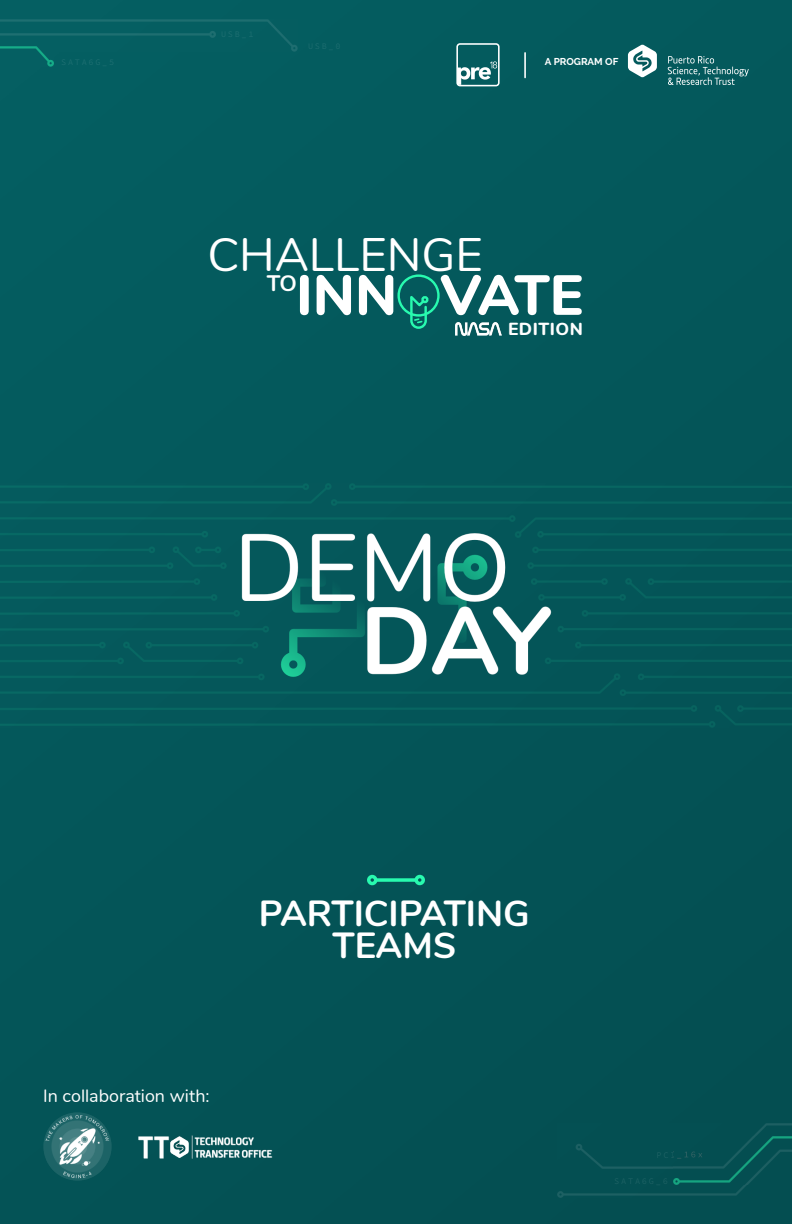
<style>
.page{position:relative;width:792px;height:1224px;background:#045659}
.page>*{position:absolute;margin:0;border:0;box-sizing:border-box;transform-origin:0 0}
.t1{font:47px "Nunito";color:#fff}
.t2{font:700 36.2px/32.6px "Nunito";color:#fff;text-align:center}
.t3{font:700 22.4px "Nunito";color:#fff}
.t4{font:17.8px "Nunito";color:#fff}
.t5{font:800 17.4px "Nunito";letter-spacing:.03em;color:#fff}
.t6{font:700 10px "Raleway";color:#fff}
</style>
<div class="page">
<img style="left:43px;top:1113px;width:68px;height:68px">
<img style="left:137px;top:1127px;width:135px;height:40px">
<svg style="left:456px;top:43px;width:44px;height:43px"></svg>
<svg style="left:628px;top:44px;width:29px;height:34px"></svg>
<svg style="left:668px;top:56px;width:81px;height:29px"></svg>
<hr style="left:524px;top:53px;width:2px;height:25px;background:#fff">
<div style="left:397px;top:274px;width:43px;height:43px;border:2px solid #28faaf;border-radius:50%"></div>
<svg style="left:409px;top:291px;width:22px;height:39px"></svg>
<svg style="left:300px;top:275px;width:9px;height:40px"></svg>
<svg style="left:317px;top:275px;width:34px;height:40px"></svg>
<svg style="left:359px;top:275px;width:34px;height:40px"></svg>
<svg style="left:441px;top:275px;width:141px;height:40px"></svg>
<img style="left:456px;top:323px;width:46px;height:13px">
<div style="left:415px;top:875px;width:10px;height:10px;border:3px solid #28faaf;border-radius:50%"></div>
<div style="left:367px;top:875px;width:10px;height:10px;border:3px solid #28faaf;border-radius:50%"></div>
<svg style="left:372px;top:877px;width:48px;height:7px"></svg>
<img style="left:0;top:20px;width:298px;height:31px">
<img style="left:0;top:46px;width:53px;height:21px">
<img style="left:558px;top:1123px;width:234px;height:75px">
<img style="left:674px;top:1137px;width:118px;height:48px">
<img style="left:0;top:484px;width:792px;height:244px">
<p class="t6" style="left:545px;top:56px;width:75px">A PROGRAM OF</p>
<h1 class="t1" style="left:207px;top:223px;width:277px">CHALLENGE</h1>
<p class="t3" style="left:267px;top:268px;width:32px">TO</p>
<p class="t5" style="left:508px;top:318px;width:76px">EDITION</p>
<p class="t4" style="left:43px;top:1084px;width:168px">In collaboration with:</p>
<h2 class="t2" style="left:259px;top:897px;width:273px">PARTICIPATING<br>TEAMS</h2>
</div>
